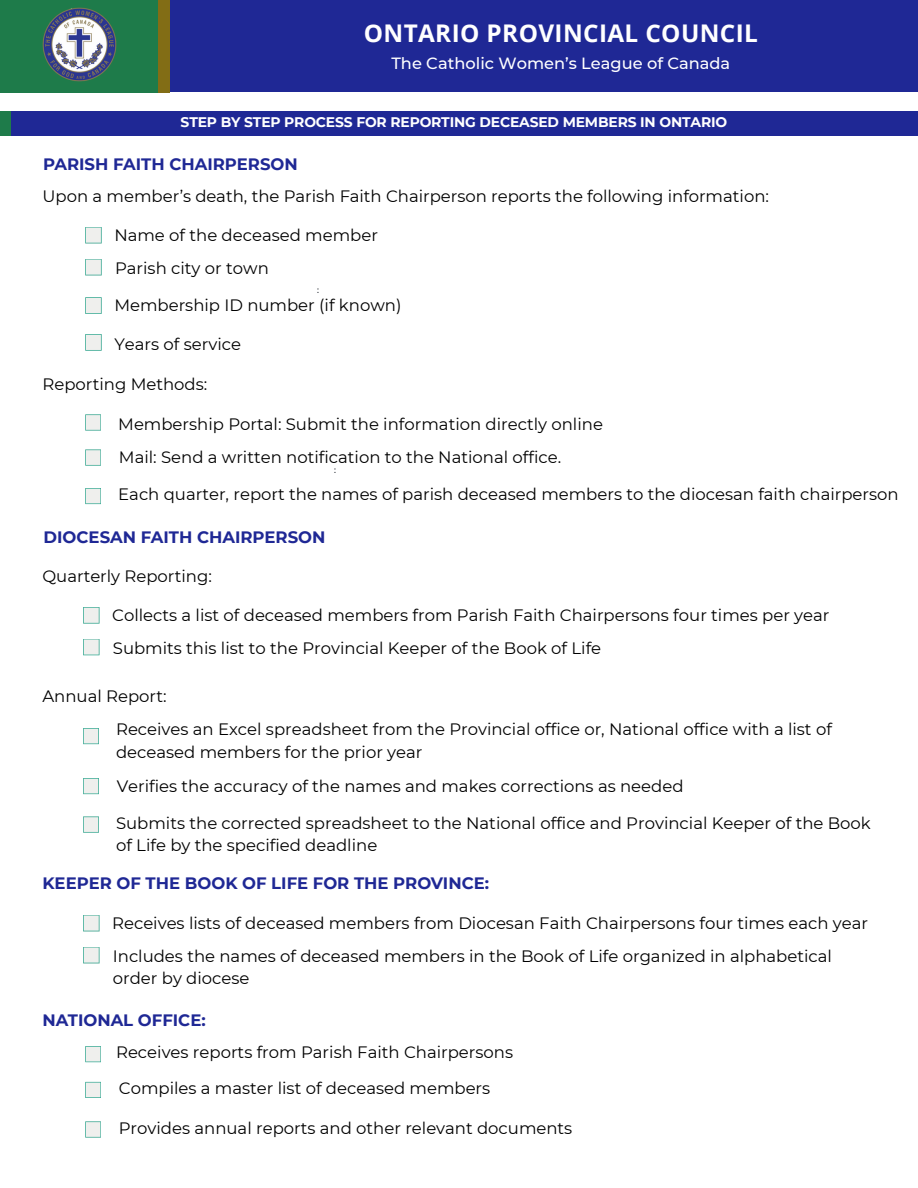
<style>
.page{position:relative;width:918px;height:1188px;background:#fff}
.page>*{position:absolute;margin:0;border:0;box-sizing:border-box;transform-origin:0 0}
.t1{font:700 24.3px "Open Sans";letter-spacing:.015em;color:#fff}
.t2{font:16.5px/22.4px "Montserrat";color:#000}
.t3{font:700 16.5px "Montserrat";color:#1f2895}
.t4{font:500 16.2px "Montserrat";color:#fff}
.t5{font:700 13.95px "Montserrat";letter-spacing:-.01em;color:#fff}
.t6{font:500 8.4px "Montserrat";color:#1e232b}
</style>
<div class="page">
<div style="left:0;top:111px;width:25px;height:24px;background:#1e7b4a"></div>
<div style="left:11px;top:111px;width:907px;height:24px;background:#1f2895"></div>
<div style="left:170px;top:0;width:748px;height:92px;background:#1f2895"></div>
<div style="left:0;top:0;width:159px;height:92px;background:#1e7b4a"></div>
<div style="left:159px;top:0;width:11px;height:92px;background:#826d15"></div>
<img style="left:42px;top:8px;width:75px;height:74px">
<svg style="left:85px;top:227px;width:17px;height:16px"></svg>
<svg style="left:85px;top:259px;width:17px;height:16px"></svg>
<svg style="left:85px;top:297px;width:17px;height:17px"></svg>
<svg style="left:85px;top:334px;width:17px;height:17px"></svg>
<svg style="left:85px;top:414px;width:16px;height:17px"></svg>
<svg style="left:85px;top:450px;width:16px;height:16px"></svg>
<svg style="left:85px;top:488px;width:16px;height:16px"></svg>
<svg style="left:83px;top:607px;width:16px;height:17px"></svg>
<svg style="left:83px;top:639px;width:16px;height:16px"></svg>
<svg style="left:83px;top:728px;width:16px;height:16px"></svg>
<svg style="left:83px;top:778px;width:16px;height:16px"></svg>
<svg style="left:83px;top:817px;width:16px;height:16px"></svg>
<svg style="left:83px;top:915px;width:16px;height:16px"></svg>
<svg style="left:83px;top:947px;width:16px;height:16px"></svg>
<svg style="left:85px;top:1046px;width:16px;height:16px"></svg>
<svg style="left:85px;top:1082px;width:16px;height:16px"></svg>
<svg style="left:85px;top:1121px;width:16px;height:17px"></svg>
<h2 class="t1" style="left:364px;top:16px;width:396px">ONTARIO PROVINCIAL COUNCIL</h2>
<p class="t4" style="left:391px;top:54px;width:340px">The Catholic Women’s League of Canada</p>
<p class="t5" style="left:181px;top:114px;width:548px">STEP BY STEP PROCESS FOR REPORTING DECEASED MEMBERS IN ONTARIO</p>
<p class="t3" style="left:43px;top:154px;width:256px">PARISH FAITH CHAIRPERSON</p>
<p class="t2" style="left:42px;top:185px;width:728px">Upon a member’s death, the Parish Faith Chairperson reports the following information:</p>
<p class="t2" style="left:114px;top:223px;width:265px">Name of the deceased member</p>
<p class="t2" style="left:115px;top:257px;width:155px">Parish city or town</p>
<p class="t2" style="left:114px;top:294px;width:289px">Membership ID number (if known)</p>
<p class="t2" style="left:114px;top:333px;width:128px">Years of service</p>
<h1 class="t6" style="left:317px;top:285px;width:3px">:</h1>
<p class="t2" style="left:42px;top:373px;width:166px">Reporting Methods:</p>
<p class="t2" style="left:118px;top:413px;width:486px">Membership Portal: Submit the information directly online</p>
<p class="t2" style="left:119px;top:446px;width:444px">Mail: Send a written notification to the National office.</p>
<p class="t2" style="left:118px;top:483px;width:782px">Each quarter, report the names of parish deceased members to the diocesan faith chairperson</p>
<p class="t3" style="left:44px;top:527px;width:283px">DIOCESAN FAITH CHAIRPERSON</p>
<h3 class="t6" style="left:334px;top:465px;width:3px">:</h3>
<h2 class="t6" style="left:274px;top:492px;width:3px">:</h2>
<p class="t2" style="left:42px;top:565px;width:171px">Quarterly Reporting:</p>
<h2 class="t2" style="left:112px;top:604px;width:719px">Collects a list of deceased members from Parish Faith Chairpersons four times per year</h2>
<p class="t2" style="left:113px;top:637px;width:490px">Submits this list to the Provincial Keeper of the Book of Life</p>
<p class="t2" style="left:42px;top:685px;width:126px">Annual Report:</p>
<p class="t2" style="left:116px;top:718px;width:717px">Receives an Excel spreadsheet from the Provincial office or, National office with a list of deceased members for the prior year</p>
<p class="t2" style="left:117px;top:775px;width:568px">Verifies the accuracy of the names and makes corrections as needed</p>
<p class="t2" style="left:116px;top:812px;width:756px">Submits the corrected spreadsheet to the National office and Provincial Keeper of the Book of Life by the specified deadline</p>
<p class="t3" style="left:42px;top:873px;width:448px">KEEPER OF THE BOOK OF LIFE FOR THE PROVINCE:</p>
<h2 class="t2" style="left:112px;top:911px;width:757px">Receives lists of deceased members from Diocesan Faith Chairpersons four times each year</h2>
<p class="t2" style="left:113px;top:945px;width:721px">Includes the names of deceased members in the Book of Life organized in alphabetical order by diocese</p>
<p class="t3" style="left:42px;top:1010px;width:165px">NATIONAL OFFICE:</p>
<p class="t2" style="left:116px;top:1041px;width:399px">Receives reports from Parish Faith Chairpersons</p>
<p class="t2" style="left:119px;top:1077px;width:373px">Compiles a master list of deceased members</p>
<p class="t2" style="left:119px;top:1117px;width:455px">Provides annual reports and other relevant documents</p>
</div>
